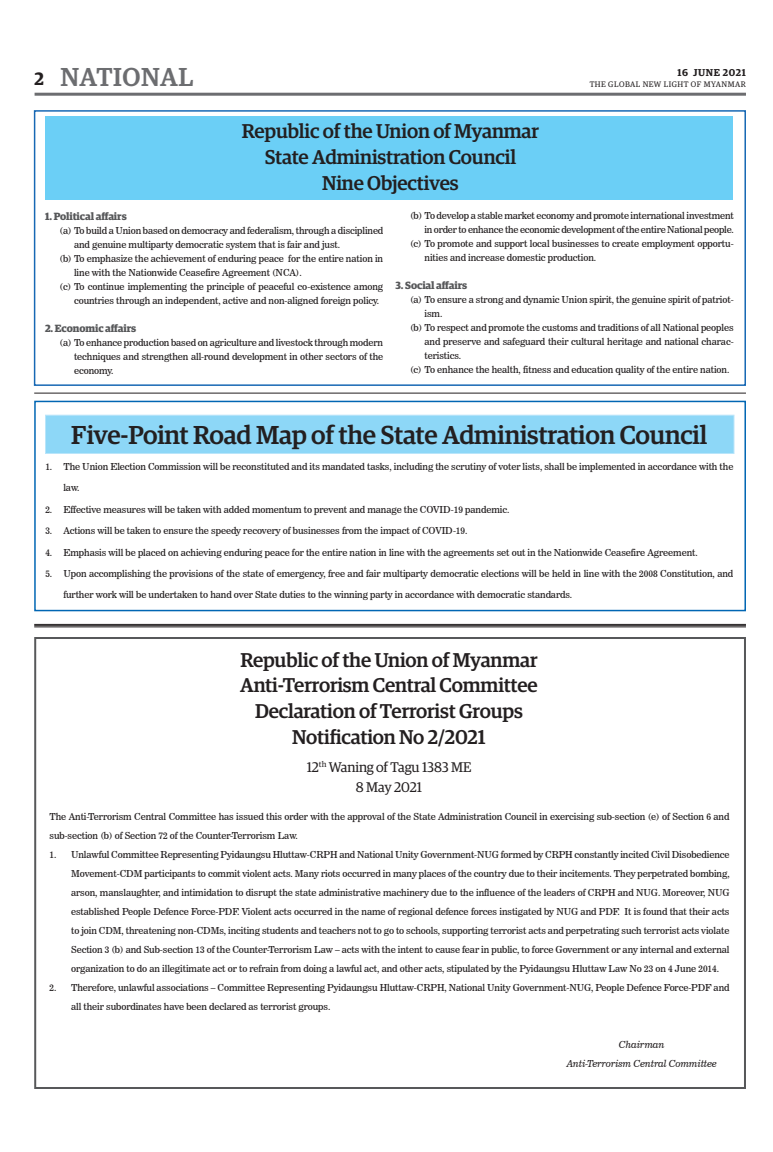
<style>
.page{position:relative;width:773px;height:1152px;background:#fff}
.page>*{position:absolute;margin:0;border:0;box-sizing:border-box;transform-origin:0 0}
.t1{font:500 26px "Guardian Egyp";letter-spacing:-.01em;color:#231f20}
.t2{font:500 26px "Guardian Egyp";letter-spacing:.02em;color:#6c6d70}
.t3{font:500 20px/25.6px "Guardian Egyp";letter-spacing:-.01em;color:#231f20;text-align:center}
.t4{font:600 18px "Guardian Egyp";color:#231f20}
.t5{font:14px/20.8px "Guardian Egyp";letter-spacing:-.01em;color:#231f20;text-align:center}
.t6{font:700 10.5px "Guardian Egyp";letter-spacing:-.01em;color:#57585a}
.t7{font:600 10px "Guardian Egyp";letter-spacing:.06em;color:#231f20}
.t8{font:9.5px/19px "News 706 BT Roman C";letter-spacing:-.01em;color:#231f20;text-align:justify}
.t9{font:9.5px/19px "News 706 BT Italic C";letter-spacing:-.01em;color:#231f20;text-align:center}
.t10{font:8px "Guardian Egyp";letter-spacing:.06em;color:#231f20}
</style>
<div class="page">
<hr style="left:35px;top:93px;width:711px;height:3px;background:#6c6d70">
<div style="left:45px;top:415px;width:689px;height:39px;background:#8dd7f7;border:1px solid #b9e5fa"></div>
<div style="left:34px;top:401px;width:712px;height:210px;border:2px solid #0166b3"></div>
<div style="left:45px;top:116px;width:688px;height:84px;background:#6bcff6"></div>
<div style="left:34px;top:110px;width:712px;height:276px;border:2px solid #1768b4"></div>
<hr style="left:34px;top:624px;width:712px;height:1px;background:#231f20">
<hr style="left:34px;top:625px;width:712px;height:1px;background:#231f20">
<hr style="left:34px;top:627px;width:712px;height:1px;background:#231f20">
<hr style="left:34px;top:393px;width:712px;height:1px;background:#231f20">
<div style="left:34px;top:637px;width:712px;height:452px;border:2px solid #57585a"></div>
<h1 class="t2" style="left:61px;top:59px;width:134px">NATIONAL</h1>
<h3 class="t4" style="left:35px;top:65px;width:11px">2</h3>
<p class="t7" style="left:677px;top:65px;width:70px">16 JUNE 2021</p>
<p class="t10" style="left:589px;top:79px;width:158px">THE GLOBAL NEW LIGHT OF MYANMAR</p>
<h2 class="t3" style="left:242px;top:116px;width:298px;line-height:26px">Republic of the Union of Myanmar<br>State Administration Council<br>Nine Objectives</h2>
<p class="t6" style="left:45px;top:208px;width:83px">1. Political affairs</p>
<p class="t8" style="left:60px;top:221px;width:325px">(a) To build a Union based on democracy and federalism, through a disciplined</p>
<p class="t8" style="left:74px;top:235px;width:267px">and genuine multiparty democratic system that is fair and just.</p>
<p class="t8" style="left:60px;top:249px;width:325px">(b) To emphasize the achievement of enduring peace for the entire nation in</p>
<p class="t8" style="left:74px;top:263px;width:229px">line with the Nationwide Ceasefire Agreement (NCA).</p>
<p class="t8" style="left:60px;top:277px;width:325px">(c) To continue implementing the principle of peaceful co-existence among</p>
<p class="t8" style="left:74px;top:291px;width:307px">countries through an independent, active and non-aligned foreign policy.</p>
<p class="t6" style="left:45px;top:320px;width:93px">2. Economic affairs</p>
<p class="t8" style="left:74px;top:335px;width:311px;line-height:14px;text-indent:-14px">(a) To enhance production based on agriculture and livestock through modern techniques and strengthen all-round development in other sectors of the economy.</p>
<p class="t8" style="left:410px;top:206px;width:325px">(b) To develop a stable market economy and promote international investment</p>
<p class="t8" style="left:424px;top:220px;width:311px">in order to enhance the economic development of the entire National people.</p>
<p class="t8" style="left:410px;top:234px;width:325px">(c) To promote and support local businesses to create employment opportu-</p>
<p class="t8" style="left:424px;top:248px;width:173px">nities and increase domestic production.</p>
<p class="t6" style="left:395px;top:277px;width:73px">3. Social affairs</p>
<p class="t8" style="left:410px;top:290px;width:325px">(a) To ensure a strong and dynamic Union spirit, the genuine spirit of patriot-</p>
<p class="t8" style="left:424px;top:304px;width:19px">ism.</p>
<p class="t8" style="left:410px;top:318px;width:325px">(b) To respect and promote the customs and traditions of all National peoples</p>
<p class="t8" style="left:424px;top:332px;width:311px">and preserve and safeguard their cultural heritage and national charac-</p>
<p class="t8" style="left:424px;top:346px;width:38px">teristics.</p>
<p class="t8" style="left:410px;top:360px;width:321px">(c) To enhance the health, fitness and education quality of the entire nation.</p>
<h1 class="t1" style="left:71px;top:416px;width:637px">Five-Point Road Map of the State Administration Council</h1>
<p class="t8" style="left:45px;top:457px;width:689px">1. The Union Election Commission will be reconstituted and its mandated tasks, including the scrutiny of voter lists, shall be implemented in accordance with the</p>
<p class="t8" style="left:63px;top:479px;width:18px">law.</p>
<p class="t8" style="left:45px;top:500px;width:465px">2. Effective measures will be taken with added momentum to prevent and manage the COVID-19 pandemic.</p>
<p class="t8" style="left:45px;top:521px;width:423px">3. Actions will be taken to ensure the speedy recovery of businesses from the impact of COVID-19.</p>
<p class="t8" style="left:45px;top:543px;width:653px">4. Emphasis will be placed on achieving enduring peace for the entire nation in line with the agreements set out in the Nationwide Ceasefire Agreement.</p>
<p class="t8" style="left:45px;top:564px;width:689px">5. Upon accomplishing the provisions of the state of emergency, free and fair multiparty democratic elections will be held in line with the 2008 Constitution, and</p>
<p class="t8" style="left:63px;top:586px;width:510px">further work will be undertaken to hand over State duties to the winning party in accordance with democratic standards.</p>
<h2 class="t3" style="left:240px;top:645px;width:299px">Republic of the Union of Myanmar<br>Anti-Terrorism Central Committee<br>Declaration of Terrorist Groups<br>Notification No 2/2021</h2>
<h3 class="t5" style="left:307px;top:755px;width:166px">12<sup>th</sup> Waning of Tagu 1383 ME<br>8 May 2021</h3>
<p class="t8" style="left:50px;top:807px;width:681px">The Anti-Terrorism Central Committee has issued this order with the approval of the State Administration Council in exercising sub-section (e) of Section 6 and sub-section (b) of Section 72 of the Counter-Terrorism Law.</p>
<p class="t8" style="left:71px;top:845px;width:660px;text-indent:-22px">1. Unlawful Committee Representing Pyidaungsu Hluttaw-CRPH and National Unity Government-NUG formed by CRPH constantly incited Civil Disobedience Movement-CDM participants to commit violent acts. Many riots occurred in many places of the country due to their incitements. They perpetrated bombing, arson, manslaughter, and intimidation to disrupt the state administrative machinery due to the influence of the leaders of CRPH and NUG. Moreover, NUG established People Defence Force-PDF. Violent acts occurred in the name of regional defence forces instigated by NUG and PDF. It is found that their acts to join CDM, threatening non-CDMs, inciting students and teachers not to go to schools, supporting terrorist acts and perpetrating such terrorist acts violate Section 3 (b) and Sub-section 13 of the Counter-Terrorism Law – acts with the intent to cause fear in public, to force Government or any internal and external organization to do an illegitimate act or to refrain from doing a lawful act, and other acts, stipulated by the Pyidaungsu Hluttaw Law No 23 on 4 June 2014.</p>
<p class="t8" style="left:71px;top:978px;width:660px;text-indent:-22px">2. Therefore, unlawful associations – Committee Representing Pyidaungsu Hluttaw-CRPH, National Unity Government-NUG, People Defence Force-PDF and all their subordinates have been declared as terrorist groups.</p>
<p class="t9" style="left:566px;top:1035px;width:151px">Chairman<br>Anti-Terrorism Central Committee</p>
</div>
